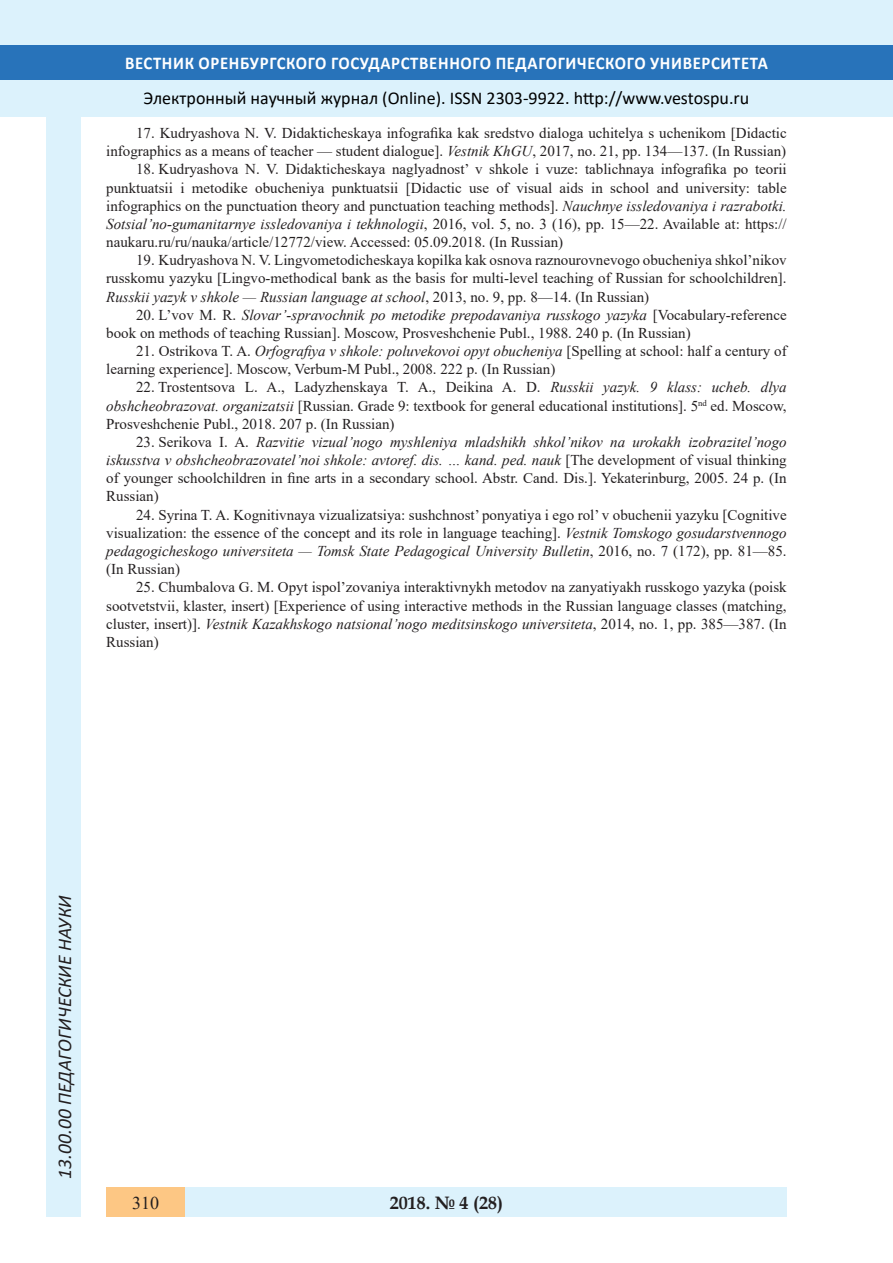
<style>
.page{position:relative;width:893px;height:1263px;background:#fff}
.page>*{position:absolute;margin:0;border:0;box-sizing:border-box;transform-origin:0 0}
.t1{font:italic 19.5px "Calibri";color:#231f20}
.t2{font:18px "Calibri";color:#000}
.t3{font:700 18px "Calibri";letter-spacing:.04em;color:#fff;scale:.93 1}
.t4{font:700 18px "Book Antiqua";color:#231f20}
.t5{font:18px "Times New Roman";color:#231f20}
.t6{font:15px/18.1px "Times New Roman";color:#231f20;text-align:justify}
.s1{font-style:italic}
</style>
<div class="page">
<div style="left:0;top:0;width:893px;height:116px;background:#dcf2fc"></div>
<div style="left:0;top:45px;width:893px;height:34px;background:#2873ba"></div>
<div style="left:106px;top:1188px;width:681px;height:29px;background:#dcf2fc"></div>
<div style="left:106px;top:1188px;width:79px;height:29px;background:#fdc784"></div>
<div style="left:47px;top:116px;width:34px;height:1101px;background:#dcf2fc"></div>
<p class="t3" style="left:125px;top:50px;width:693px">ВЕСТНИК ОРЕНБУРГСКОГО ГОСУДАРСТВЕННОГО ПЕДАГОГИЧЕСКОГО УНИВЕРСИТЕТА</p>
<p class="t2" style="left:144px;top:85px;width:607px">Электронный научный журнал (Online). ISSN 2303-9922. http://www.vestospu.ru</p>
<p class="t2" style="left:583px;top:85px;width:13px">t</p>
<p class="t6" style="left:106px;top:123px;width:682px;text-align:right">17. Kudryashova N. V. Didakticheskaya infografika kak sredstvo dialoga uchitelya s uchenikom [Didactic infographics as a means of teacher — student dialogue]. <span class="s1">Vestnik KhGU</span>, 2017, no. 21, pp. 134—137. (In Russian)</p>
<p class="t6" style="left:106px;top:160px;width:682px;text-indent:30px">18. Kudryashova N. V. Didakticheskaya naglyadnost’ v shkole i vuze: tablichnaya infografika po teorii punktuatsii i metodike obucheniya punktuatsii [Didactic use of visual aids in school and university: table infographics on the punctuation theory and punctuation teaching methods]. <span class="s1">Nauchnye issledovaniya i razrabotki.<br>Sotsial’no-gumanitarnye issledovaniya i tekhnologii</span>, 2016, vol. 5, no. 3 (16), pp. 15—22. Available at: https:// naukaru.ru/ru/nauka/article/12772/view. Accessed: 05.09.2018. (In Russian)</p>
<p class="t6" style="left:106px;top:251px;width:682px;text-indent:30px">19. Kudryashova N. V. Lingvometodicheskaya kopilka kak osnova raznourovnevogo obucheniya shkol’nikov russkomu yazyku [Lingvo-methodical bank as the basis for multi-level teaching of Russian for schoolchildren].<br><span class="s1">Russkii yazyk v shkole — Russian language at school</span>, 2013, no. 9, pp. 8—14. (In Russian)</p>
<p class="t6" style="left:106px;top:305px;width:682px;text-indent:30px">20. L’vov M. R. <span class="s1">Slovar’-spravochnik po metodike prepodavaniya russkogo yazyka</span> [Vocabulary-reference book on methods of teaching Russian]. Moscow, Prosveshchenie Publ., 1988. 240 p. (In Russian)</p>
<p class="t6" style="left:106px;top:341px;width:682px;text-indent:30px">21. Ostrikova T. A. <span class="s1">Orfografiya v shkole: poluvekovoi opyt obucheniya</span> [Spelling at school: half a century of learning experience]. Moscow, Verbum-M Publ., 2008. 222 p. (In Russian)</p>
<p class="t6" style="left:106px;top:378px;width:682px;text-indent:30px">22. Trostentsova L. A., Ladyzhenskaya T. A., Deikina A. D. <span class="s1">Russkii yazyk. 9 klass: ucheb. dlya obshcheobrazovat. organizatsii</span> [Russian. Grade 9: textbook for general educational institutions]. 5<sup>nd</sup> ed. Moscow, Prosveshchenie Publ., 2018. 207 p. (In Russian)</p>
<p class="t6" style="left:106px;top:432px;width:682px;text-indent:30px">23. Serikova I. A. <span class="s1">Razvitie vizual’nogo myshleniya mladshikh shkol’nikov na urokakh izobrazitel’nogo iskusstva v obshcheobrazovatel’noi shkole: avtoref. dis. … kand. ped. nauk</span> [The development of visual thinking of younger schoolchildren in fine arts in a secondary school. Abstr. Cand. Dis.]. Yekaterinburg, 2005. 24 p. (In Russian)</p>
<p class="t6" style="left:106px;top:505px;width:682px;text-indent:30px">24. Syrina T. A. Kognitivnaya vizualizatsiya: sushchnost’ ponyatiya i ego rol’ v obuchenii yazyku [Cognitive visualization: the essence of the concept and its role in language teaching]. <span class="s1">Vestnik Tomskogo gosudarstvennogo pedagogicheskogo universiteta — Tomsk State Pedagogical University Bulletin</span>, 2016, no. 7 (172), pp. 81—85. (In Russian)</p>
<p class="t6" style="left:106px;top:578px;width:682px;text-indent:30px">25. Chumbalova G. M. Opyt ispol’zovaniya interaktivnykh metodov na zanyatiyakh russkogo yazyka (poisk sootvetstvii, klaster, insert) [Experience of using interactive methods in the Russian language classes (matching, cluster, insert)]. <span class="s1">Vestnik Kazakhskogo natsional’nogo meditsinskogo universiteta</span>, 2014, no. 1, pp. 385—387. (In Russian)</p>
<h1 class="t1" style="left:51px;top:1179px;width:285px;rotate:-90deg">13.00.00 ПЕДАГОГИЧЕСКИЕ НАУКИ</h1>
<h1 class="t1" style="left:51px;top:1105px;width:206px;rotate:-90deg">БИОЛОГИЧЕСКИЕ НАУКИ</h1>
<h1 class="t1" style="left:51px;top:1179px;width:11px;rotate:-90deg">0</h1>
<p class="t4" style="left:390px;top:1190px;width:115px">2018. № 4 (28)</p>
<p class="t5" style="left:132px;top:1190px;width:28px">310</p>
<p class="t4" style="left:460px;top:1190px;width:39px">2 6</p>
</div>
